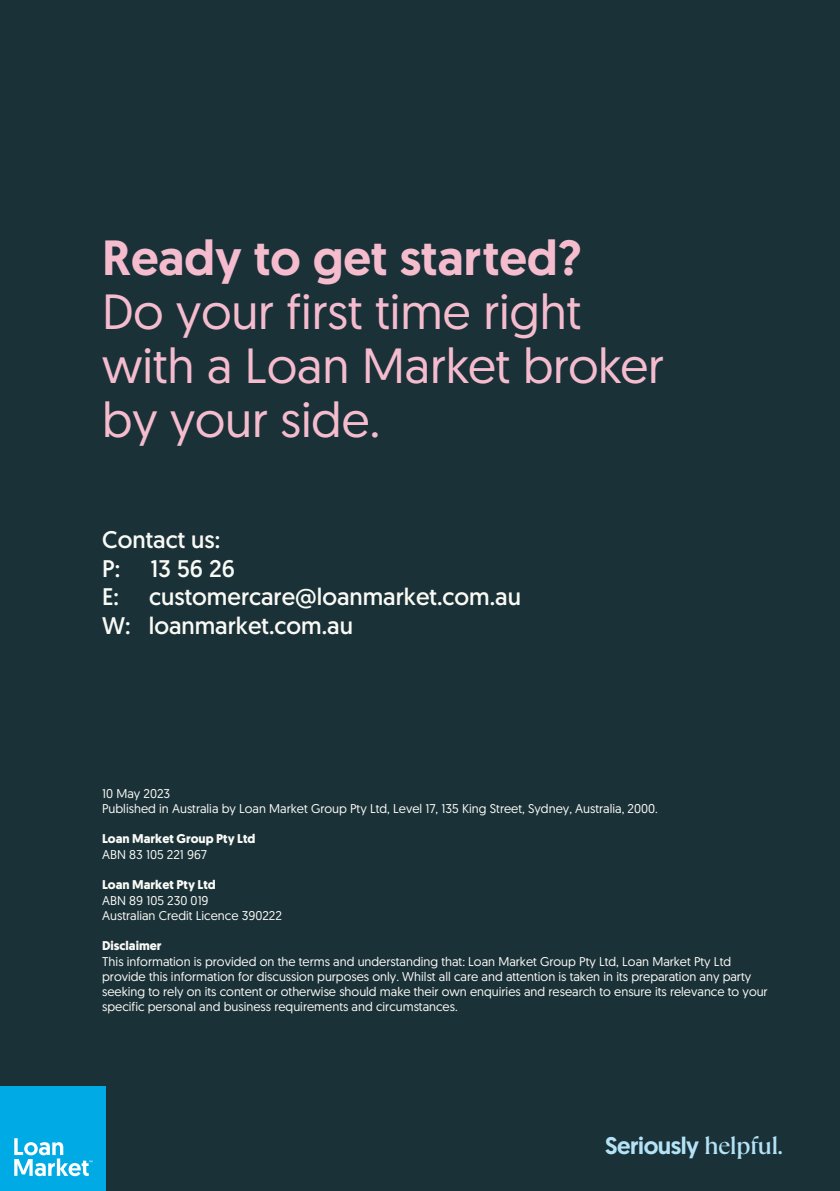
<style>
.page{position:relative;width:840px;height:1191px;background:#fff}
.page>*{position:absolute;margin:0;border:0;box-sizing:border-box;transform-origin:0 0}
.t1{font:49.4px/54px "Geomanist";color:#f5bcce}
.t2{font:500 49.4px "Geomanist";color:#f5bcce}
.t3{font:24px/28.8px "Geomanist";color:#fafaf5}
.t4{font:500 24px "Geomanist";letter-spacing:-.02em;color:#b4e3f7}
.t5{font:12.6px/15px "Geomanist";color:#fafaf5}
.t6{font:700 12.6px "Geomanist";color:#fafaf5}
.s1{font-family:"TT Ramillas"}
</style>
<div class="page">
<div style="left:0;top:0;width:839px;height:1191px;background:#1a3138"></div>
<div style="left:0;top:1086px;width:105px;height:105px;background:#00abe5"></div>
<svg style="left:14px;top:1138px;width:78px;height:38px"></svg>
<h1 class="t2" style="left:102px;top:225px;width:480px">Ready to get started?</h1>
<h1 class="t1" style="left:102px;top:283px;width:563px">Do your first time right with a Loan Market broker by your side.</h1>
<h2 class="t3" style="left:102px;top:524px;width:119px">Contact us:<br>P:</h2>
<h2 class="t3" style="left:150px;top:553px;width:86px">13 56 26</h2>
<h2 class="t3" style="left:102px;top:582px;width:420px;text-indent:47px">customercare@loanmarket.com.au<br>W: loanmarket.com.au</h2>
<h2 class="t3" style="left:102px;top:582px;width:18px">E:</h2>
<p class="t5" style="left:102px;top:785px;width:557px">10 May 2023<br>Published in Australia by Loan Market Group Pty Ltd, Level 17, 135 King Street, Sydney, Australia, 2000.</p>
<p class="t6" style="left:102px;top:830px;width:155px">Loan Market Group Pty Ltd</p>
<p class="t5" style="left:102px;top:846px;width:106px">ABN 83 105 221 967</p>
<p class="t6" style="left:102px;top:876px;width:115px">Loan Market Pty Ltd</p>
<p class="t5" style="left:102px;top:892px;width:181px">ABN 89 105 230 019<br>Australian Credit Licence 390222</p>
<p class="t6" style="left:102px;top:937px;width:61px">Disclaimer</p>
<p class="t5" style="left:102px;top:953px;width:666px">This information is provided on the terms and understanding that: Loan Market Group Pty Ltd, Loan Market Pty Ltd provide this information for discussion purposes only. Whilst all care and attention is taken in its preparation any party seeking to rely on its content or otherwise should make their own enquiries and research to ensure its relevance to your specific personal and business requirements and circumstances.</p>
<h2 class="t4" style="left:604px;top:1129px;width:179px">Seriously <span class="s1">helpful.</span></h2>
</div>
